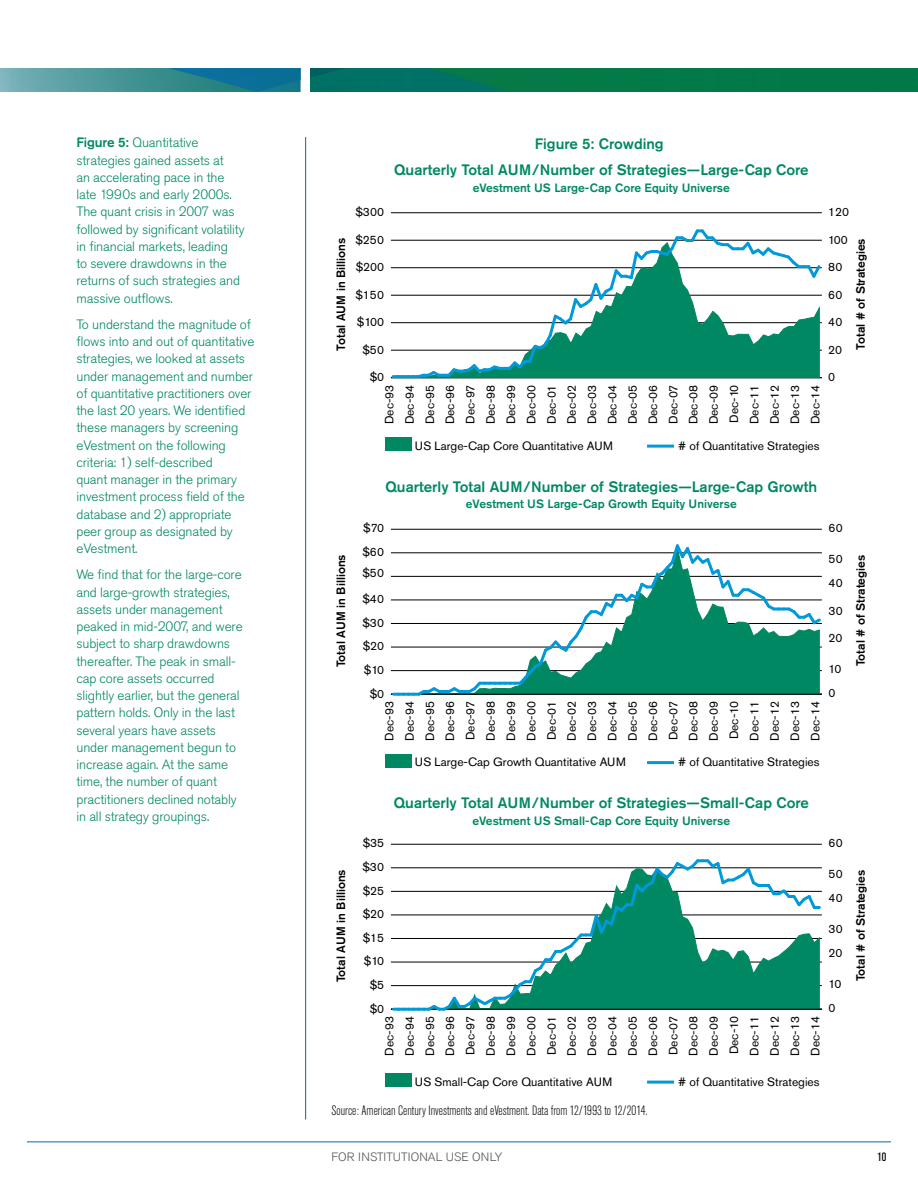
<style>
.page{position:relative;width:918px;height:1188px;background:#fff}
.page>*{position:absolute;margin:0;border:0;box-sizing:border-box;transform-origin:0 0}
.Table_Headline{font:500 15px "Akzidenz Grotesk Std";color:#008863}
.Margin_Text{font:300 13.5px/17.2px "Akzidenz Grotesk Std";letter-spacing:-.01em;color:#008863}
.Footnote{font:300 condensed 13.5px "Akzidenz Grotesk Std";color:#000}
.t1{font:12px/20.2px "Akzidenz Grotesk Std";color:#000;text-align:justify}
.t2{font:500 12px "Akzidenz Grotesk Std";color:#008863}
.t3{font:500 12px "Akzidenz Grotesk Std";color:#000}
.t4{font:300 12px "Akzidenz Grotesk Std";color:#535453}
.t5{font:condensed 12px "Akzidenz Grotesk Std";color:#000}
.s1{font-weight:500}
</style>
<div class="page">
<hr style="left:27px;top:1142px;width:864px;height:1px;background:#0068ae">
<svg style="left:0;top:68px;width:918px;height:23px;background:#157e68"></svg>
<div style="left:301px;top:66px;width:8px;height:27px;background:#fff"></div>
<hr style="left:305px;top:137px;width:1px;height:983px;background:#0068ae">
<div style="left:385px;top:438px;width:27px;height:13px;background:#008863"></div>
<hr style="left:647px;top:445px;width:27px;height:3px;background:#009adb">
<hr style="left:391px;top:377px;width:431px;height:1px;background:#000">
<hr style="left:391px;top:350px;width:431px;height:1px;background:#000">
<hr style="left:391px;top:322px;width:431px;height:1px;background:#000">
<hr style="left:391px;top:295px;width:431px;height:1px;background:#000">
<hr style="left:391px;top:267px;width:431px;height:1px;background:#000">
<hr style="left:391px;top:240px;width:431px;height:1px;background:#000">
<hr style="left:391px;top:212px;width:431px;height:1px;background:#000">
<svg style="left:393px;top:229px;width:429px;height:150px"></svg>
<hr style="left:391px;top:670px;width:431px;height:1px;background:#000">
<hr style="left:391px;top:647px;width:431px;height:1px;background:#000">
<hr style="left:391px;top:623px;width:431px;height:1px;background:#000">
<hr style="left:391px;top:600px;width:431px;height:1px;background:#000">
<hr style="left:391px;top:576px;width:431px;height:1px;background:#000">
<hr style="left:391px;top:552px;width:431px;height:1px;background:#000">
<hr style="left:391px;top:529px;width:431px;height:1px;background:#000">
<hr style="left:391px;top:694px;width:431px;height:1px;background:#000">
<svg style="left:393px;top:544px;width:429px;height:152px"></svg>
<hr style="left:391px;top:985px;width:431px;height:1px;background:#000">
<hr style="left:391px;top:962px;width:431px;height:1px;background:#000">
<hr style="left:391px;top:938px;width:431px;height:1px;background:#000">
<hr style="left:391px;top:915px;width:431px;height:1px;background:#000">
<hr style="left:391px;top:891px;width:431px;height:1px;background:#000">
<hr style="left:391px;top:867px;width:431px;height:1px;background:#000">
<hr style="left:391px;top:844px;width:431px;height:1px;background:#000">
<hr style="left:391px;top:1009px;width:431px;height:1px;background:#000">
<svg style="left:393px;top:859px;width:426px;height:152px"></svg>
<hr style="left:647px;top:761px;width:27px;height:3px;background:#009adb">
<div style="left:385px;top:754px;width:27px;height:14px;background:#008863"></div>
<div style="left:385px;top:1074px;width:27px;height:13px;background:#008863"></div>
<hr style="left:647px;top:1081px;width:27px;height:3px;background:#009adb">
<p class="Margin_Text" style="left:76px;top:134px;width:170px"><span class="s1">Figure 5:</span> Quantitative strategies gained assets at<br>an accelerating pace in the late 1990s and early 2000s.<br>The quant crisis in 2007 was followed by significant volatility in financial markets, leading<br>to severe drawdowns in the returns of such strategies and massive outflows.</p>
<p class="Margin_Text" style="left:76px;top:316px;width:179px">To understand the magnitude of flows into and out of quantitative strategies, we looked at assets under management and number of quantitative practitioners over the last 20 years. We identified these managers by screening eVestment on the following criteria: 1) self-described<br>quant manager in the primary investment process field of the database and 2) appropriate peer group as designated by eVestment.</p>
<p class="Margin_Text" style="left:76px;top:566px;width:168px">We find that for the large-core and large-growth strategies, assets under management peaked in mid-2007, and were subject to sharp drawdowns thereafter. The peak in small&shy;cap core assets occurred slightly earlier, but the general pattern holds. Only in the last several years have assets under management begun to increase again. At the same time, the number of quant practitioners declined notably in all strategy groupings.</p>
<p class="t1" style="left:355px;top:202px;width:30px">$300</p>
<p class="Table_Headline" style="left:535px;top:134px;width:130px">Figure 5: Crowding</p>
<p class="Table_Headline" style="left:394px;top:161px;width:416px">Quarterly Total AUM/Number of Strategies—Large-Cap Core</p>
<p class="t2" style="left:473px;top:180px;width:259px">eVestment US Large-Cap Core Equity Universe</p>
<p class="t1" style="left:828px;top:202px;width:22px">120</p>
<p class="t1" style="left:355px;top:229px;width:30px">$250</p>
<p class="t1" style="left:828px;top:229px;width:21px">100</p>
<p class="t3" style="left:334px;top:351px;width:114px;rotate:-90deg">Total AUM in Billions</p>
<p class="t3" style="left:853px;top:350px;width:113px;rotate:-90deg">Total # of Strategies</p>
<p class="t1" style="left:356px;top:257px;width:30px">$200</p>
<p class="t1" style="left:828px;top:257px;width:16px">80</p>
<p class="t1" style="left:355px;top:284px;width:30px">$150</p>
<p class="t1" style="left:828px;top:284px;width:16px">60</p>
<p class="t1" style="left:357px;top:312px;width:29px">$100</p>
<p class="t1" style="left:828px;top:312px;width:16px">40</p>
<p class="t1" style="left:362px;top:339px;width:23px">$50</p>
<p class="t1" style="left:828px;top:339px;width:15px">20</p>
<p class="t1" style="left:370px;top:367px;width:16px">$0</p>
<p class="t1" style="left:379px;top:424px;width:41px;rotate:-90deg">Dec-93<br>Dec-94<br>Dec-95<br>Dec-96<br>Dec-97<br>Dec-98<br>Dec-99<br>Dec-00<br>Dec-01<br>Dec-02<br>Dec-03<br>Dec-04<br>Dec-05<br>Dec-06<br>Dec-07<br>Dec-08<br>Dec-09<br>Dec-10<br>Dec-11<br>Dec-12<br>Dec-13<br>Dec-14</p>
<p class="t1" style="left:415px;top:435px;width:200px">US Large-Cap Core Quantitative AUM</p>
<p class="t1" style="left:678px;top:435px;width:143px"># of Quantitative Strategies</p>
<p class="t1" style="left:828px;top:367px;width:8px">0</p>
<p class="Table_Headline" style="left:385px;top:477px;width:433px">Quarterly Total AUM/Number of Strategies—Large-Cap Growth</p>
<p class="t2" style="left:466px;top:497px;width:272px">eVestment US Large-Cap Growth Equity Universe</p>
<p class="t1" style="left:363px;top:518px;width:22px">$70</p>
<p class="t1" style="left:829px;top:518px;width:16px">60</p>
<p class="t1" style="left:362px;top:542px;width:23px">$60</p>
<p class="t1" style="left:829px;top:548px;width:16px">50</p>
<p class="t3" style="left:334px;top:667px;width:114px;rotate:-90deg">Total AUM in Billions</p>
<p class="t3" style="left:853px;top:666px;width:113px;rotate:-90deg">Total # of Strategies</p>
<p class="t1" style="left:370px;top:683px;width:16px">$0</p>
<p class="t1" style="left:362px;top:563px;width:23px">$50</p>
<p class="t1" style="left:829px;top:573px;width:16px">40</p>
<p class="t1" style="left:362px;top:589px;width:23px">$40</p>
<p class="t1" style="left:829px;top:600px;width:16px">30</p>
<p class="t1" style="left:362px;top:612px;width:23px">$30</p>
<p class="t1" style="left:829px;top:628px;width:15px">20</p>
<p class="t1" style="left:363px;top:636px;width:23px">$20</p>
<p class="t1" style="left:364px;top:659px;width:22px">$10</p>
<p class="t1" style="left:829px;top:658px;width:14px">10</p>
<p class="t1" style="left:829px;top:683px;width:8px">0</p>
<p class="t1" style="left:379px;top:741px;width:41px;rotate:-90deg">Dec-93<br>Dec-94<br>Dec-95<br>Dec-96<br>Dec-97<br>Dec-98<br>Dec-99<br>Dec-00<br>Dec-01<br>Dec-02<br>Dec-03<br>Dec-04<br>Dec-05<br>Dec-06<br>Dec-07<br>Dec-08<br>Dec-09<br>Dec-10<br>Dec-11<br>Dec-12<br>Dec-13<br>Dec-14</p>
<p class="t1" style="left:363px;top:833px;width:23px">$35</p>
<p class="t1" style="left:415px;top:752px;width:212px">US Large-Cap Growth Quantitative AUM</p>
<p class="t1" style="left:678px;top:752px;width:143px"># of Quantitative Strategies</p>
<p class="Table_Headline" style="left:394px;top:794px;width:417px">Quarterly Total AUM/Number of Strategies—Small-Cap Core</p>
<p class="t2" style="left:472px;top:813px;width:259px">eVestment US Small-Cap Core Equity Universe</p>
<p class="t1" style="left:829px;top:833px;width:16px">60</p>
<p class="t1" style="left:362px;top:857px;width:23px">$30</p>
<p class="t1" style="left:829px;top:863px;width:16px">50</p>
<p class="t3" style="left:334px;top:982px;width:114px;rotate:-90deg">Total AUM in Billions</p>
<p class="t3" style="left:853px;top:981px;width:113px;rotate:-90deg">Total # of Strategies</p>
<p class="t1" style="left:370px;top:998px;width:16px">$0</p>
<p class="t1" style="left:363px;top:880px;width:23px">$25</p>
<p class="t1" style="left:829px;top:888px;width:16px">40</p>
<p class="t1" style="left:363px;top:904px;width:23px">$20</p>
<p class="t1" style="left:829px;top:918px;width:16px">30</p>
<p class="t1" style="left:363px;top:927px;width:23px">$15</p>
<p class="t1" style="left:829px;top:943px;width:15px">20</p>
<p class="t1" style="left:364px;top:951px;width:22px">$10</p>
<p class="t1" style="left:370px;top:974px;width:16px">$5</p>
<p class="t1" style="left:829px;top:973px;width:14px">10</p>
<p class="t1" style="left:829px;top:998px;width:8px">0</p>
<p class="t1" style="left:379px;top:1056px;width:41px;rotate:-90deg">Dec-93<br>Dec-94<br>Dec-95<br>Dec-96<br>Dec-97<br>Dec-98<br>Dec-99<br>Dec-00<br>Dec-01<br>Dec-02<br>Dec-03<br>Dec-04<br>Dec-05<br>Dec-06<br>Dec-07<br>Dec-08<br>Dec-09<br>Dec-10<br>Dec-11<br>Dec-12<br>Dec-13<br>Dec-14</p>
<p class="t1" style="left:415px;top:1071px;width:199px">US Small-Cap Core Quantitative AUM</p>
<p class="t1" style="left:678px;top:1071px;width:143px"># of Quantitative Strategies</p>
<p class="Footnote" style="left:332px;top:1103px;width:318px">Source: American Century Investments and eVestment. Data from 12/1993 to 12/2014.</p>
<p class="t4" style="left:332px;top:1150px;width:172px">FOR INSTITUTIONAL USE ONLY</p>
<p class="t5" style="left:878px;top:1150px;width:10px">10</p>
</div>
